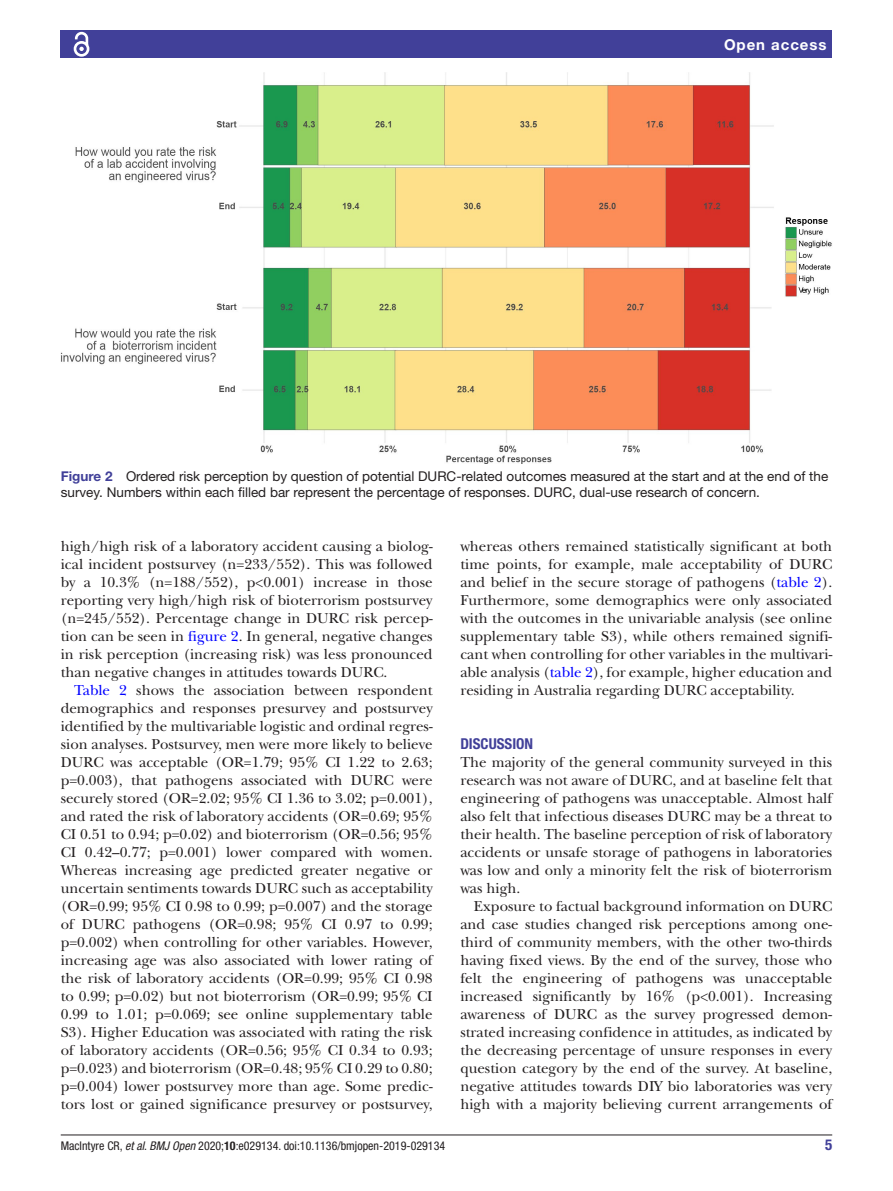
<style>
.page{position:relative;width:893px;height:1191px;background:#fff}
.page>*{position:absolute;margin:0;border:0;box-sizing:border-box;transform-origin:0 0}
.t1{font:15px/18px "New Baskerville";color:#231f20;text-align:justify}
.t2{font:700 condensed 15px "Helvetica Neue LT Std";color:#414099}
.t3{font:700 15px "Helvetica Neue LT Std";letter-spacing:.065em;color:#fff}
.t4{font:13.5px/16.2px "Helvetica Neue LT Std";color:#231f20}
.t5{font:condensed 12px "Helvetica Neue LT Std";color:#231f20}
.s1{font-weight:700;color:#414099}
.s2{color:#00f}
.s3{font-style:italic}
.s4{font-weight:700}
</style>
<div class="page">
<hr style="left:61px;top:1134px;width:771px;height:1px;background:#231f20">
<div style="left:61px;top:31px;width:771px;height:27px;background:#414099"></div>
<svg style="left:73px;top:31px;width:17px;height:26px"></svg>
<img style="left:61px;top:73px;width:771px;height:390px">
<p class="t3" style="left:724px;top:35px;width:104px">Open access</p>
<p class="t4" style="left:61px;top:468px;width:769px"><span class="s1">Figure 2</span> Ordered risk perception by question of potential DURC-related outcomes measured at the start and at the end of the survey. Numbers within each filled bar represent the percentage of responses. DURC, dual-use research of concern.</p>
<p class="t1" style="left:61px;top:537px;width:373px">high/high risk of a laboratory accident causing a biolog&shy;ical incident postsurvey (n=233/552). This was followed by a 10.3% (n=188/552), p&lt;0.001) increase in those reporting very high/high risk of bioterrorism postsurvey (n=245/552). Percentage change in DURC risk percep&shy;tion can be seen in <span class="s2">figure 2</span>. In general, negative changes in risk perception (increasing risk) was less pronounced than negative changes in attitudes towards DURC.</p>
<p class="t1" style="left:61px;top:681px;width:373px;text-indent:14px"><span class="s2">Table 2</span> shows the association between respondent demographics and responses presurvey and postsurvey identified by the multivariable logistic and ordinal regres&shy;sion analyses. Postsurvey, men were more likely to believe DURC was acceptable (OR=1.79; 95% CI 1.22 to 2.63; p=0.003), that pathogens associated with DURC were securely stored (OR=2.02; 95% CI 1.36 to 3.02; p=0.001), and rated the risk of laboratory accidents (OR=0.69; 95% CI 0.51 to 0.94; p=0.02) and bioterrorism (OR=0.56; 95% CI 0.42–0.77; p=0.001) lower compared with women.<br>Whereas increasing age predicted greater negative or uncertain sentiments towards DURC such as acceptability (OR=0.99; 95% CI 0.98 to 0.99; p=0.007) and the storage of DURC pathogens (OR=0.98; 95% CI 0.97 to 0.99; p=0.002) when controlling for other variables. However, increasing age was also associated with lower rating of the risk of laboratory accidents (OR=0.99; 95% CI 0.98 to 0.99; p=0.02) but not bioterrorism (OR=0.99; 95% CI 0.99 to 1.01; p=0.069; see online supplementary table S3). Higher Education was associated with rating the risk of laboratory accidents (OR=0.56; 95% CI 0.34 to 0.93; p=0.023) and bioterrorism (OR=0.48; 95% CI 0.29 to 0.80; p=0.004) lower postsurvey more than age. Some predic&shy;tors lost or gained significance presurvey or postsurvey,</p>
<p class="t1" style="left:460px;top:537px;width:373px">whereas others remained statistically significant at both time points, for example, male acceptability of DURC and belief in the secure storage of pathogens (<span class="s2">table 2</span>).<br>Furthermore, some demographics were only associated with the outcomes in the univariable analysis (see online supplementary table S3), while others remained signifi&shy;cant when controlling for other variables in the multivari&shy;able analysis (<span class="s2">table 2</span>), for example, higher education and residing in Australia regarding DURC acceptability.</p>
<p class="t2" style="left:460px;top:735px;width:74px">DISCUSSION</p>
<p class="t1" style="left:460px;top:753px;width:373px">The majority of the general community surveyed in this research was not aware of DURC, and at baseline felt that engineering of pathogens was unacceptable. Almost half also felt that infectious diseases DURC may be a threat to their health. The baseline perception of risk of laboratory accidents or unsafe storage of pathogens in laboratories was low and only a minority felt the risk of bioterrorism was high.</p>
<p class="t1" style="left:460px;top:897px;width:373px;text-indent:13px">Exposure to factual background information on DURC and case studies changed risk perceptions among one&shy;third of community members, with the other two-thirds having fixed views. By the end of the survey, those who felt the engineering of pathogens was unacceptable increased significantly by 16% (p&lt;0.001). Increasing awareness of DURC as the survey progressed demon&shy;strated increasing confidence in attitudes, as indicated by the decreasing percentage of unsure responses in every question category by the end of the survey. At baseline, negative attitudes towards DIY bio laboratories was very high with a majority believing current arrangements of</p>
<p class="t5" style="left:61px;top:1138px;width:386px">MacIntyre CR, <span class="s3">et al</span>. <span class="s3">BMJ Open</span> 2020;<span class="s4">10</span>:e029134. doi:10.1136/bmjopen-2019-029134</p>
<p class="t2" style="left:825px;top:1135px;width:9px">5</p>
</div>
